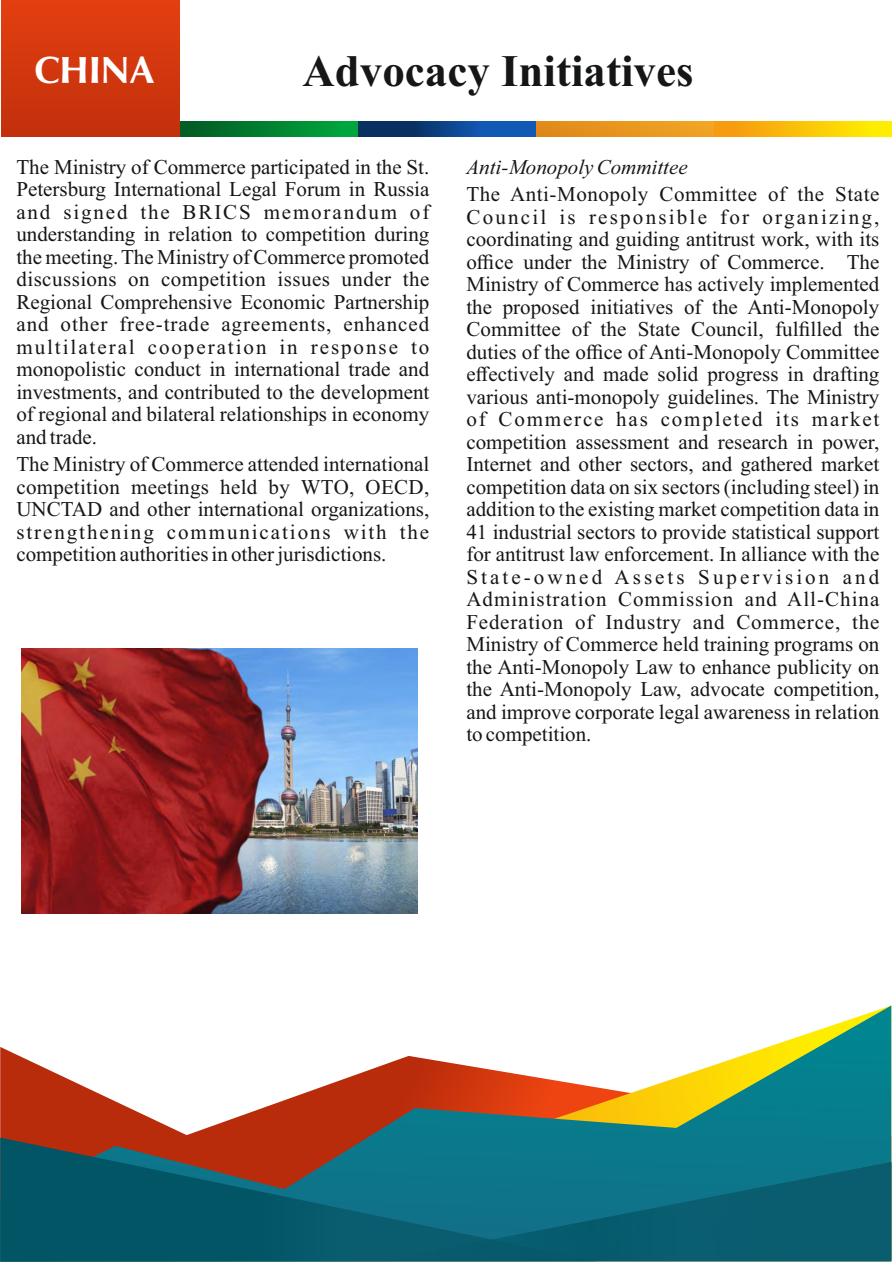
<style>
.page{position:relative;width:893px;height:1263px;background:#fff}
.page>*{position:absolute;margin:0;border:0;box-sizing:border-box;transform-origin:0 0}
.t1{font:700 45px "Times New Roman";color:#151616}
.t2{font:700 36px "Opium";color:#fff}
.t3{font:21px/22.5px "Times New Roman";color:#151616;text-align:justify}
.t4{font:italic 21px "Times New Roman";color:#151616}
</style>
<div class="page">
<svg style="left:0;top:1005px;width:891px;height:257px"></svg>
<svg style="left:0;top:1137px;width:596px;height:125px;background:#23565f"></svg>
<svg style="left:379px;top:1162px;width:512px;height:99px;background:#0b677a"></svg>
<svg style="left:713px;top:121px;width:178px;height:15px;background:#fac308"></svg>
<svg style="left:535px;top:121px;width:178px;height:15px;background:#e6961f"></svg>
<svg style="left:358px;top:121px;width:177px;height:15px;background:#0c438a"></svg>
<svg style="left:180px;top:121px;width:178px;height:15px;background:#018130"></svg>
<div style="left:2px;top:0;width:178px;height:136px;background:linear-gradient(to bottom,#e33f10,#c2300c)"></div>
<img style="left:21px;top:649px;width:397px;height:264px">
<h2 class="t2" style="left:34px;top:57px;width:122px">CHINA</h2>
<h1 class="t1" style="left:302px;top:55px;width:393px">Advocacy Initiatives</h1>
<p class="t3" style="left:16px;top:157px;width:414px">The Ministry of Commerce participated in the St.<br>Petersburg International Legal Forum in Russia and signed the BRICS memorandum of understanding in relation to competition during the meeting. The Ministry of Commerce promoted discussions on competition issues under the Regional Comprehensive Economic Partnership and other free-trade agreements, enhanced multilateral cooperation in response to monopolistic conduct in international trade and investments, and contributed to the development of regional and bilateral relationships in economy and trade.</p>
<p class="t3" style="left:16px;top:455px;width:414px">The Ministry of Commerce attended international competition meetings held by WTO, OECD, UNCTAD and other international organizations, strengthening communications with the competition authorities in other jurisdictions.</p>
<p class="t4" style="left:466px;top:159px;width:223px">Anti-Monopoly Committee</p>
<p class="t3" style="left:466px;top:185px;width:415px">The Anti-Monopoly Committee of the State Council is responsible for organizing, coordinating and guiding antitrust work, with its office under the Ministry of Commerce. The Ministry of Commerce has actively implemented the proposed initiatives of the Anti-Monopoly Committee of the State Council, fulfilled the duties of the office of Anti-Monopoly Committee effectively and made solid progress in drafting various anti-monopoly guidelines. The Ministry of Commerce has completed its market competition assessment and research in power, Internet and other sectors, and gathered market competition data on six sectors (including steel) in addition to the existing market competition data in 41 industrial sectors to provide statistical support for antitrust law enforcement. In alliance with the State-owned Assets Supervision and Administration Commission and All-China Federation of Industry and Commerce, the Ministry of Commerce held training programs on the Anti-Monopoly Law to enhance publicity on the Anti-Monopoly Law, advocate competition, and improve corporate legal awareness in relation to competition.</p>
</div>
